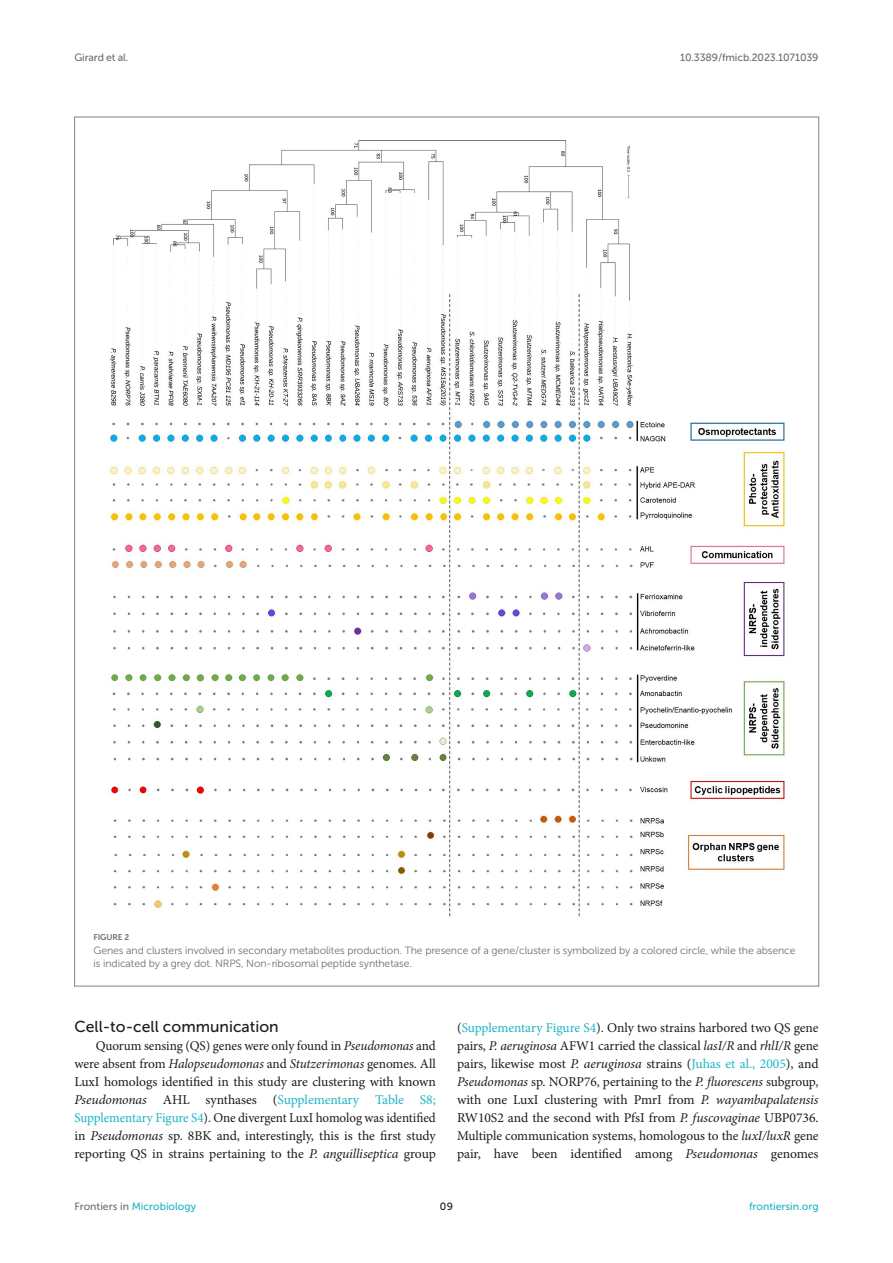
<style>
.page{position:relative;width:893px;height:1263px;background:#fff}
.page>*{position:absolute;margin:0;border:0;box-sizing:border-box;transform-origin:0 0}
.HEAD_3{font:15.75px "Museo Sans 500";color:#1b1c1b}
.TEXT_FLUSH{font:13.5px/18px "Minion Pro";letter-spacing:-.01em;color:#1b1c1b;text-align:justify}
.FIG_LEG{font:10.5px/13.5px "Museo Sans 300";letter-spacing:-.01em;color:#706f70}
.t1{font:10.5px "Museo Sans 500";color:#1db5c3}
.t2{font:10.5px "Museo Sans 500";letter-spacing:-.015em;color:#706f70}
.t3{font:10.5px "Museo Sans 500";color:#1b1c1b}
.FIG_HD{font:8.25px "Museo Sans 700";letter-spacing:-.01em;color:#706f70}
.s1{font-style:italic}
.s2{color:#1db5c3}
.s3{color:#706f70}
</style>
<div class="page">
<img style="left:109px;top:140px;width:676px;height:777px">
<p class="t2" style="left:74px;top:51px;width:56px">Girard et al.</p>
<p class="t2" style="left:680px;top:51px;width:140px">10.3389/fmicb.2023.1071039</p>
<p class="FIG_HD" style="left:94px;top:933px;width:37px">FIGURE 2</p>
<p class="FIG_LEG" style="left:94px;top:943px;width:704px">Genes and clusters involved in secondary metabolites production. The presence of a gene/cluster is symbolized by a colored circle, while the absence is indicated by a grey dot. NRPS, Non-ribosomal peptide synthetase.</p>
<p class="HEAD_3" style="left:74px;top:1018px;width:206px">Cell-to-cell communication</p>
<p class="TEXT_FLUSH" style="left:74px;top:1037px;width:363px;text-indent:21px">Quorum sensing (QS) genes were only found in <span class="s1">Pseudomonas</span> and were absent from <span class="s1">Halopseudomonas</span> and <span class="s1">Stutzerimonas</span> genomes. All LuxI homologs identified in this study are clustering with known <span class="s1">Pseudomonas</span> AHL synthases (<span class="s2">Supplementary Table S8; Supplementary Figure S4</span>). One divergent LuxI homolog was identified in <span class="s1">Pseudomonas</span> sp. 8BK and, interestingly, this is the first study reporting QS in strains pertaining to the <span class="s1">P. anguilliseptica</span> group</p>
<p class="TEXT_FLUSH" style="left:457px;top:1019px;width:363px">(<span class="s2">Supplementary Figure S4</span>). Only two strains harbored two QS gene pairs, <span class="s1">P. aeruginosa</span> AFW1 carried the classical <span class="s1">lasI/R</span> and <span class="s1">rhlI/R</span> gene pairs, likewise most <span class="s1">P. aeruginosa</span> strains (<span class="s2">Juhas et al., 2005</span>), and <span class="s1">Pseudomonas</span> sp. NORP76, pertaining to the <span class="s1">P. fluorescens</span> subgroup, with one LuxI clustering with PmrI from <span class="s1">P. wayambapalatensis </span>RW10S2 and the second with PfsI from <span class="s1">P. fuscovaginae</span> UBP0736.<br>Multiple communication systems, homologous to the <span class="s1">luxI/luxR</span> gene pair, have been identified among <span class="s1">Pseudomonas</span> genomes</p>
<p class="t1" style="left:74px;top:1200px;width:123px"><span class="s3">Frontiers in</span> Microbiology</p>
<p class="t3" style="left:440px;top:1200px;width:15px">09</p>
<p class="t1" style="left:749px;top:1200px;width:71px">frontiersin.org</p>
</div>
